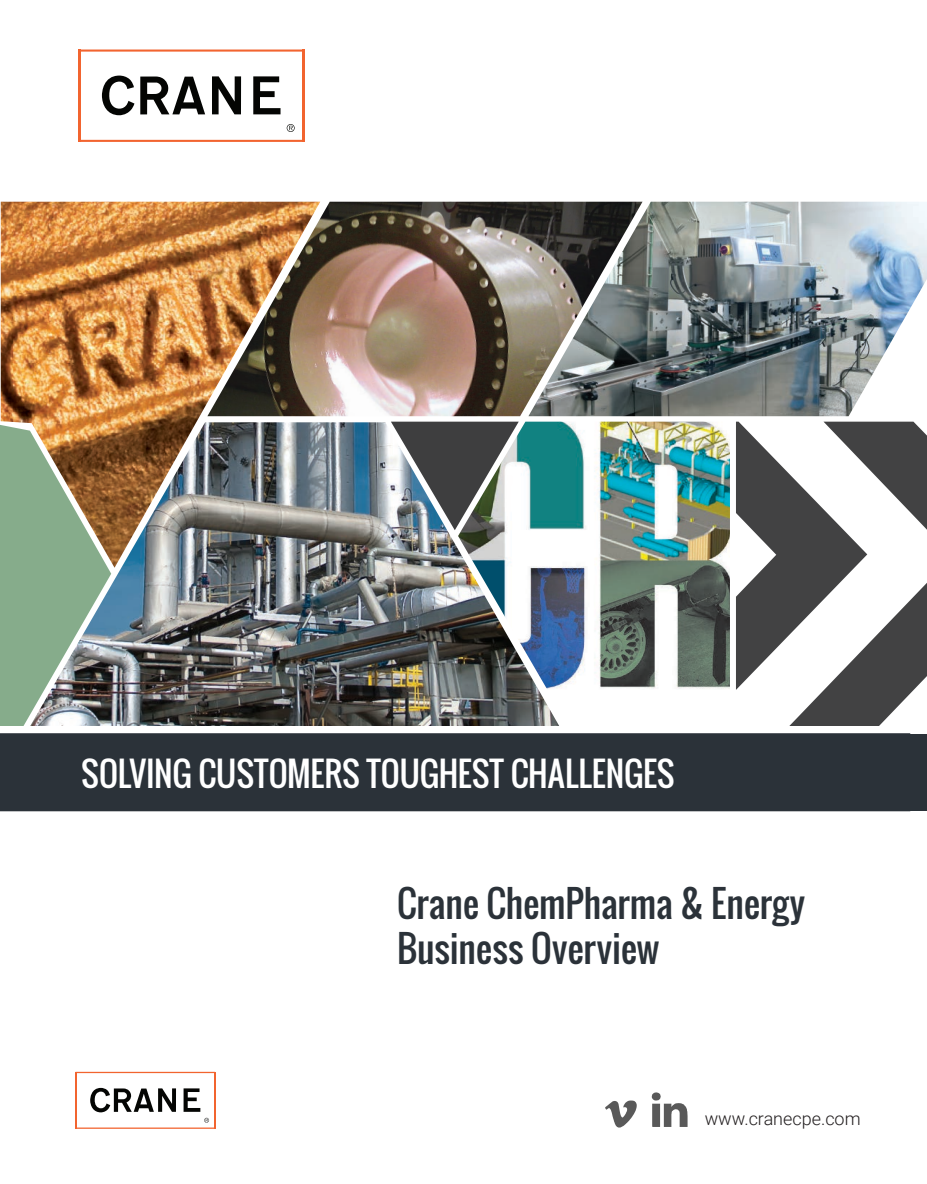
<style>
.page{position:relative;width:927px;height:1184px;background:#fff}
.page>*{position:absolute;margin:0;border:0;box-sizing:border-box;transform-origin:0 0}
.t1{font:36px/45px "Oswald";letter-spacing:-.005em;color:#2b3239}
.t2{font:33px "Oswald";letter-spacing:-.005em;color:#fff}
.t3{font:300 18px "Roboto";color:#231f20}
</style>
<div class="page">
<svg style="left:736px;top:421px;width:33px;height:269px"></svg>
<svg style="left:769px;top:421px;width:158px;height:305px"></svg>
<img style="left:1px;top:202px;width:319px;height:220px">
<img style="left:525px;top:421px;width:205px;height:268px">
<svg style="left:565px;top:422px;width:38px;height:267px"></svg>
<img style="left:14px;top:422px;width:551px;height:304px">
<img style="left:207px;top:202px;width:321px;height:214px">
<img style="left:528px;top:202px;width:399px;height:214px">
<svg style="left:391px;top:421px;width:128px;height:109px"></svg>
<img style="left:0;top:425px;width:111px;height:301px">
<svg style="left:605px;top:1100px;width:32px;height:27px"></svg>
<svg style="left:652px;top:1092px;width:36px;height:34px"></svg>
<svg style="left:184px;top:1088px;width:16px;height:23px"></svg>
<svg style="left:90px;top:1087px;width:86px;height:25px"></svg>
<hr style="left:76px;top:1127px;width:139px;height:1px;background:#f2642f">
<hr style="left:214px;top:1071px;width:1px;height:57px;background:#f2642f">
<hr style="left:76px;top:1071px;width:139px;height:2px;background:#f2642f">
<hr style="left:76px;top:1072px;width:1px;height:56px;background:#f2642f">
<svg style="left:204px;top:1117px;width:5px;height:5px"></svg>
<div style="left:0;top:733px;width:910px;height:78px;background:#2b3239"></div>
<svg style="left:102px;top:76px;width:32px;height:39px"></svg>
<svg style="left:212px;top:76px;width:29px;height:38px"></svg>
<svg style="left:253px;top:76px;width:28px;height:38px"></svg>
<svg style="left:140px;top:76px;width:65px;height:38px"></svg>
<hr style="left:80px;top:140px;width:225px;height:2px;background:#f2642f">
<hr style="left:303px;top:50px;width:2px;height:92px;background:#f2642f">
<hr style="left:78px;top:50px;width:226px;height:2px;background:#f2642f">
<hr style="left:78px;top:50px;width:2px;height:92px;background:#f2642f">
<svg style="left:287px;top:124px;width:8px;height:8px"></svg>
<p class="t2" style="left:81px;top:748px;width:595px">SOLVING CUSTOMERS TOUGHEST CHALLENGES</p>
<p class="t1" style="left:397px;top:880px;width:410px">Crane ChemPharma &amp; Energy<br>Business Overview</p>
<p class="t3" style="left:705px;top:1106px;width:157px">www.cranecpe.com</p>
</div>
